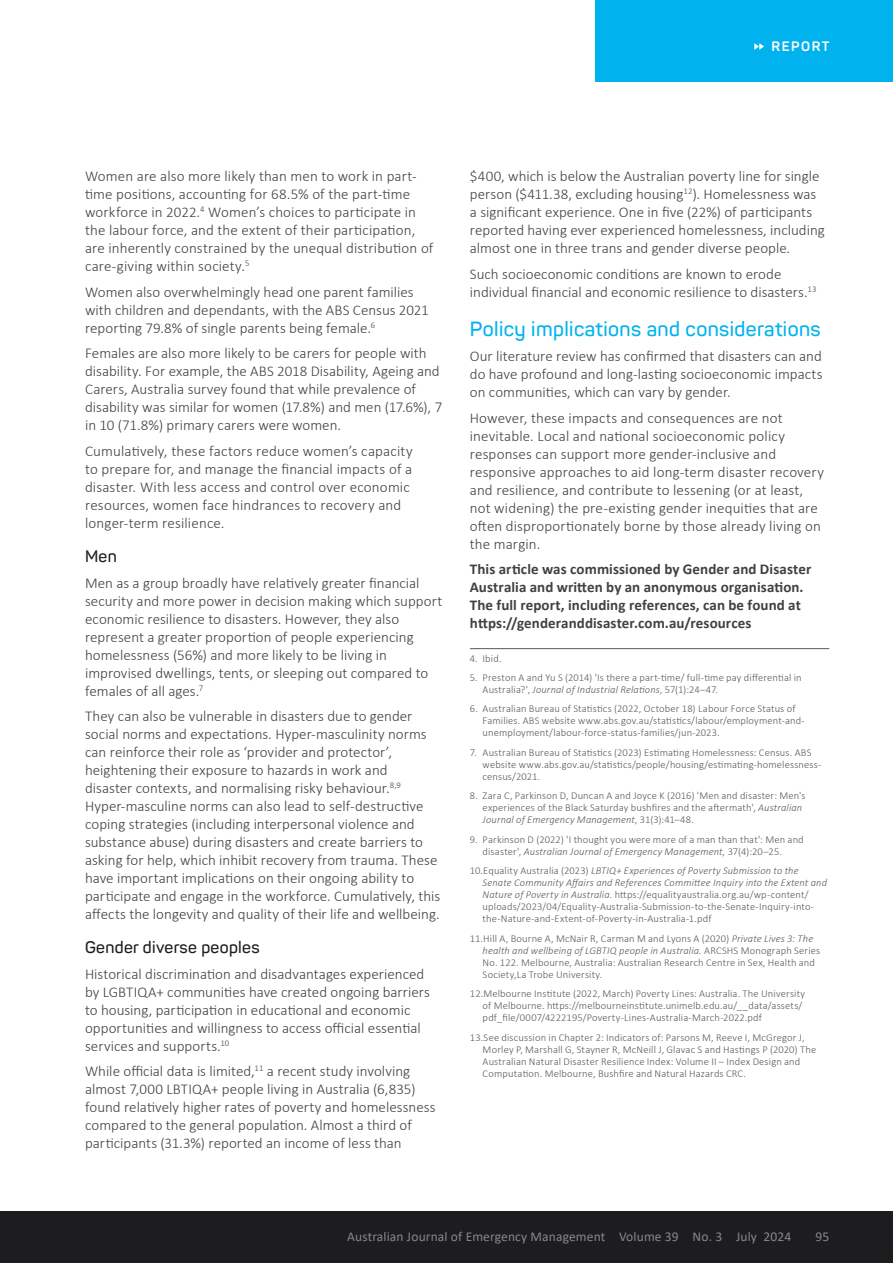
<style>
.page{position:relative;width:893px;height:1263px;background:#fff}
.page>*{position:absolute;margin:0;border:0;box-sizing:border-box;transform-origin:0 0}
.t1{font:600 20.25px "Panton";letter-spacing:.02em;color:#00b3ef}
.t2{font:600 16.5px "Panton";letter-spacing:.02em;color:#1d1d1f}
.t3{font:300 15px/18px "Calibri";letter-spacing:.005em;color:#414042}
.t4{font:700 15px/18px "Calibri";letter-spacing:.005em;color:#414042}
.t5{font:13.5px "Calibri";letter-spacing:.01em;color:#868788}
.t6{font:700 13.5px "Panton";letter-spacing:.11em;color:#fff}
.t7{font:300 10.5px/12px "Calibri";letter-spacing:.015em;color:#58595b}
.s1{font-style:italic}
</style>
<div class="page">
<div style="left:596px;top:0;width:297px;height:81px;background:#00b3ef"></div>
<svg style="left:754px;top:43px;width:10px;height:7px"></svg>
<div style="left:0;top:1212px;width:893px;height:51px;background:#1d1d1f"></div>
<hr style="left:470px;top:648px;width:359px;height:1px;background:#58595b">
<p class="t6" style="left:772px;top:38px;width:59px">REPORT</p>
<p class="t3" style="left:85px;top:167px;width:350px">Women are also more likely than men to work in part&shy;time positions, accounting for 68.5% of the part-time workforce in 2022.<sup>4</sup> Women’s choices to participate in the labour force, and the extent of their participation, are inherently constrained by the unequal distribution of care-giving within society.<sup>5</sup></p>
<p class="t3" style="left:85px;top:283px;width:345px">Women also overwhelmingly head one parent families with children and dependants, with the ABS Census 2021 reporting 79.8% of single parents being female.<sup>6</sup></p>
<p class="t3" style="left:85px;top:344px;width:359px">Females are also more likely to be carers for people with disability. For example, the ABS 2018 Disability, Ageing and Carers, Australia survey found that while prevalence of disability was similar for women (17.8%) and men (17.6%), 7 in 10 (71.8%) primary carers were women.</p>
<p class="t3" style="left:85px;top:442px;width:329px">Cumulatively, these factors reduce women’s capacity to prepare for, and manage the financial impacts of a disaster. With less access and control over economic resources, women face hindrances to recovery and longer-term resilience.</p>
<p class="t2" style="left:85px;top:546px;width:33px">Men</p>
<p class="t3" style="left:85px;top:573px;width:359px">Men as a group broadly have relatively greater financial security and more power in decision making which support economic resilience to disasters. However, they also represent a greater proportion of people experiencing homelessness (56%) and more likely to be living in improvised dwellings, tents, or sleeping out compared to females of all ages.<sup>7</sup></p>
<p class="t3" style="left:85px;top:707px;width:357px">They can also be vulnerable in disasters due to gender social norms and expectations. Hyper-masculinity norms can reinforce their role as ‘provider and protector’, heightening their exposure to hazards in work and<br>disaster contexts, and normalising risky behaviour.<sup>8,9<br></sup>Hyper-masculine norms can also lead to self-destructive coping strategies (including interpersonal violence and substance abuse) during disasters and create barriers to asking for help, which inhibit recovery from trauma. These have important implications on their ongoing ability to participate and engage in the workforce. Cumulatively, this affects the longevity and quality of their life and wellbeing.</p>
<p class="t2" style="left:85px;top:937px;width:176px">Gender diverse peoples</p>
<p class="t3" style="left:85px;top:965px;width:347px">Historical discrimination and disadvantages experienced by LGBTIQA+ communities have created ongoing barriers to housing, participation in educational and economic opportunities and willingness to access official essential services and supports.<sup>10</sup></p>
<p class="t3" style="left:85px;top:1062px;width:352px">While official data is limited,<sup>11</sup> a recent study involving almost 7,000 LBTIQA+ people living in Australia (6,835) found relatively higher rates of poverty and homelessness compared to the general population. Almost a third of participants (31.3%) reported an income of less than</p>
<p class="t3" style="left:470px;top:167px;width:357px">$400, which is below the Australian poverty line for single person ($411.38, excluding housing<sup>12</sup>). Homelessness was a significant experience. One in five (22%) of participants reported having ever experienced homelessness, including almost one in three trans and gender diverse people.</p>
<p class="t3" style="left:470px;top:265px;width:348px">Such socioeconomic conditions are known to erode individual financial and economic resilience to disasters.<sup>13</sup></p>
<h1 class="t1" style="left:470px;top:316px;width:352px">Policy implications and considerations</h1>
<p class="t3" style="left:470px;top:347px;width:354px;text-align:justify">Our literature review has confirmed that disasters can and do have profound and long-lasting socioeconomic impacts on communities, which can vary by gender.</p>
<p class="t3" style="left:470px;top:408px;width:356px">However, these impacts and consequences are not inevitable. Local and national socioeconomic policy responses can support more gender-inclusive and responsive approaches to aid long-term disaster recovery and resilience, and contribute to lessening (or at least, not widening) the pre-existing gender inequities that are often disproportionately borne by those already living on the margin.</p>
<p class="t4" style="left:470px;top:560px;width:343px">This article was commissioned by Gender and Disaster Australia and written by an anonymous organisation.<br>The full report, including references, can be found at https://genderanddisaster.com.au/resources</p>
<p class="t7" style="left:470px;top:652px;width:33px">4. Ibid.</p>
<p class="t7" style="left:483px;top:671px;width:321px;text-indent:-13px">5. Preston A and Yu S (2014) 'Is there a part-time/ full-time pay differential in<br>Australia?', <span class="s1">Journal of Industrial Relations</span>, 57(1):24–47.</p>
<p class="t7" style="left:483px;top:703px;width:324px;text-indent:-13px">6. Australian Bureau of Statistics (2022, October 18) Labour Force Status of<br>Families. ABS website www.abs.gov.au/statistics/labour/employment-and&shy;unemployment/labour-force-status-families/jun-2023.</p>
<p class="t7" style="left:483px;top:746px;width:340px;text-indent:-13px">7. Australian Bureau of Statistics (2023) Estimating Homelessness: Census. ABS website www.abs.gov.au/statistics/people/housing/estimating-homelessness&shy;census/2021.</p>
<p class="t7" style="left:483px;top:790px;width:325px;text-indent:-13px">8. Zara C, Parkinson D, Duncan A and Joyce K (2016) 'Men and disaster: Men's experiences of the Black Saturday bushfires and the aftermath', <span class="s1">Australian<br>Journal of Emergency Management</span>, 31(3):41–48.</p>
<p class="t7" style="left:483px;top:833px;width:323px;text-indent:-13px">9. Parkinson D (2022) 'I thought you were more of a man than that': Men and disaster', <span class="s1">Australian Journal of Emergency Management,</span> 37(4):20–25.</p>
<p class="t7" style="left:483px;top:865px;width:346px;text-indent:-13px">10.Equality Australia (2023) <span class="s1">LBTIQ+ Experiences of Poverty Submission to the Senate Community Affairs and References Committee Inquiry into the Extent and Nature of Poverty in Australia.</span> https://equalityaustralia.org.au/wp-content/ uploads/2023/04/Equality-Australia-Submission-to-the-Senate-Inquiry-into&shy;the-Nature-and-Extent-of-Poverty-in-Australia-1.pdf</p>
<p class="t7" style="left:483px;top:932px;width:339px;text-indent:-13px">11.Hill A, Bourne A, McNair R, Carman M and Lyons A (2020) <span class="s1">Private Lives 3: The health and wellbeing of LGBTIQ people in Australia.</span> ARCSHS Monograph Series No. 122. Melbourne, Australia: Australian Research Centre in Sex, Health and Society,La Trobe University.</p>
<p class="t7" style="left:483px;top:988px;width:324px;text-indent:-13px">12.Melbourne Institute (2022, March) Poverty Lines: Australia. The University of Melbourne. https://melbourneinstitute.unimelb.edu.au/__data/assets/ pdf_file/0007/4222195/Poverty-Lines-Australia-March-2022.pdf</p>
<p class="t7" style="left:483px;top:1031px;width:335px;text-indent:-13px">13.See discussion in Chapter 2: Indicators of: Parsons M, Reeve I, McGregor J, Morley P, Marshall G, Stayner R, McNeill J, Glavac S and Hastings P (2020) The Australian Natural Disaster Resilience Index: Volume II – Index Design and Computation. Melbourne, Bushfire and Natural Hazards CRC.</p>
<p class="t5" style="left:347px;top:1227px;width:446px">Australian Journal of Emergency Management Volume 39 No. 3 July 2024</p>
<p class="t5" style="left:815px;top:1227px;width:15px">95</p>
</div>
